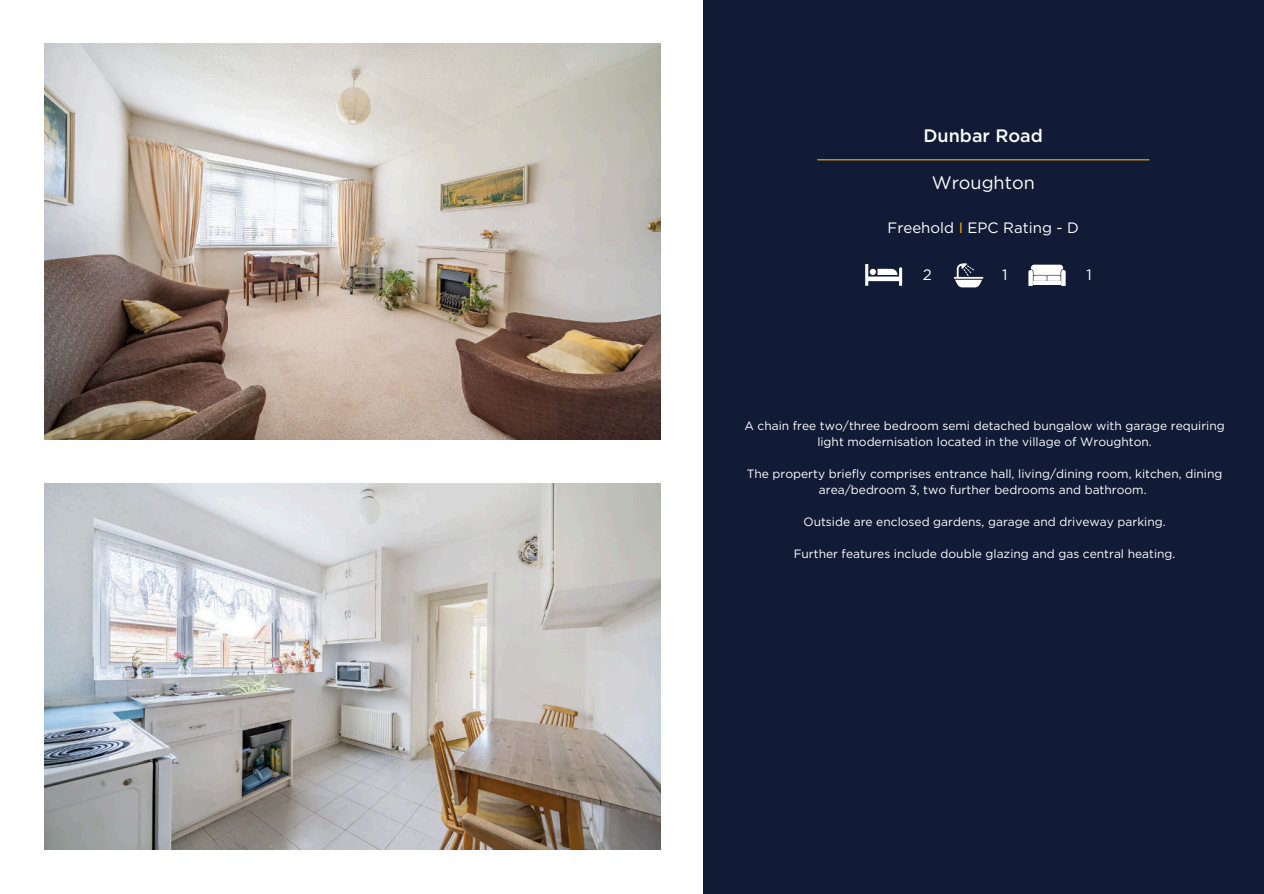
<style>
.page{position:relative;width:1264px;height:894px;background:#fff}
.page>*{position:absolute;margin:0;border:0;box-sizing:border-box;transform-origin:0 0}
.t1{font:500 18px "Gotham";color:#fff}
.t2{font:18px "Gotham";color:#fff}
.t3{font:15px "Gotham";color:#fff}
.t4{font:12px/16px "Gotham";color:#fff;text-align:center}
.s1{color:#efaf12}
</style>
<div class="page">
<img style="left:44px;top:44px;width:616px;height:395px">
<div style="left:702px;top:0;width:561px;height:893px;background:#111b35"></div>
<hr style="left:817px;top:159px;width:332px;height:1px;background:#efaf12">
<svg style="left:865px;top:265px;width:37px;height:20px"></svg>
<div style="left:869px;top:269px;width:7px;height:6px;background:#fff;border-radius:50%"></div>
<svg style="left:954px;top:263px;width:29px;height:24px"></svg>
<svg style="left:1028px;top:264px;width:37px;height:22px"></svg>
<img style="left:44px;top:483px;width:616px;height:366px">
<h1 class="t1" style="left:923px;top:123px;width:121px">Dunbar Road</h1>
<h1 class="t2" style="left:931px;top:171px;width:104px">Wroughton</h1>
<p class="t3" style="left:887px;top:218px;width:193px">Freehold <span class="s1">I</span> EPC Rating - D</p>
<p class="t3" style="left:922px;top:264px;width:10px">2</p>
<p class="t3" style="left:1002px;top:264px;width:7px">1</p>
<p class="t3" style="left:1086px;top:264px;width:7px">1</p>
<p class="t4" style="left:744px;top:417px;width:482px">A chain free two/three bedroom semi detached bungalow with garage requiring light modernisation located in the village of Wroughton.</p>
<p class="t4" style="left:746px;top:465px;width:477px">The property briefly comprises entrance hall, living/dining room, kitchen, dining area/bedroom 3, two further bedrooms and bathroom.</p>
<p class="t4" style="left:803px;top:513px;width:364px">Outside are enclosed gardens, garage and driveway parking.</p>
<p class="t4" style="left:793px;top:545px;width:383px">Further features include double glazing and gas central heating.</p>
</div>
